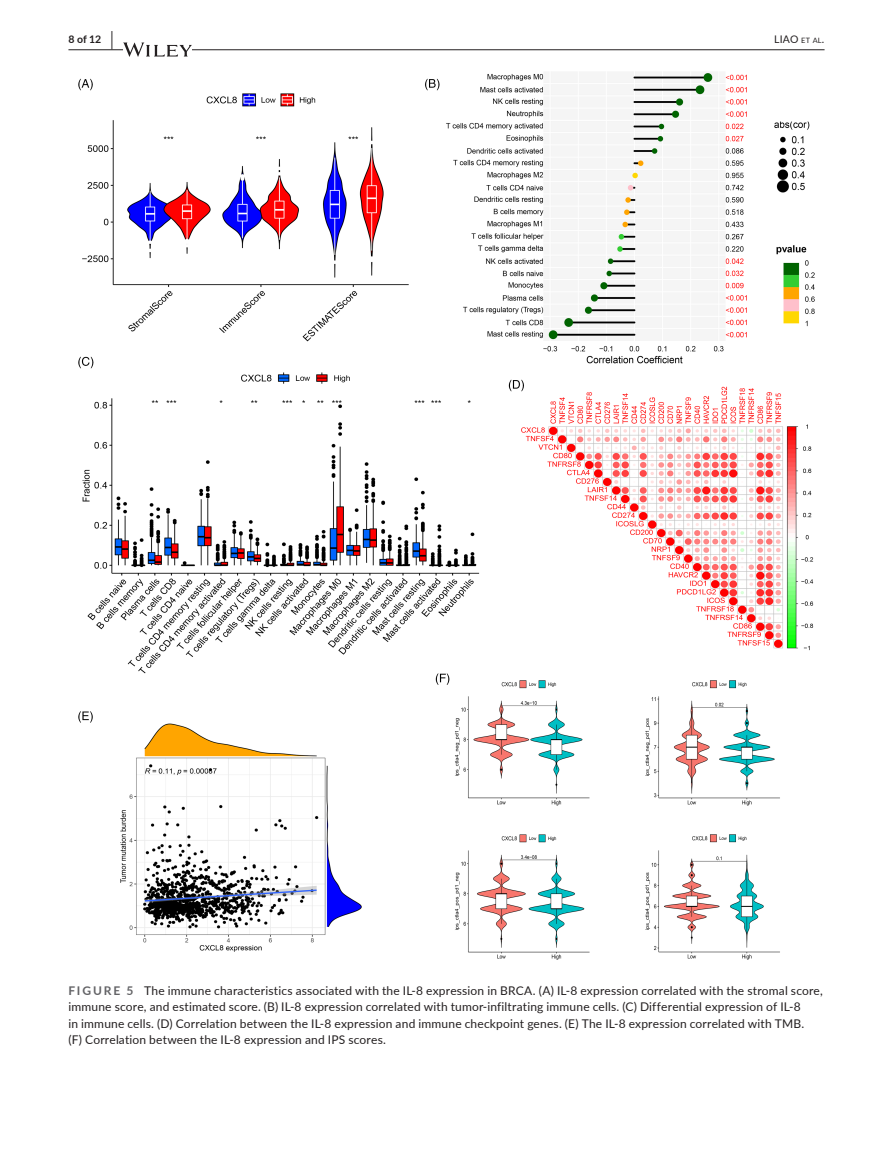
<style>
.page{position:relative;width:893px;height:1174px;background:#fff}
.page>*{position:absolute;margin:0;border:0;box-sizing:border-box;transform-origin:0 0}
.t1{font:12px/16.5px "Lato";letter-spacing:.015em;color:#231f20}
.t2{font:10.5px "Lato";color:#231f20}
.t3{font:700 10.5px "Lato";color:#231f20}
.s1{font-size:19.5px}
.s2{font-size:7.35px}
.s3{font-weight:700;color:#636366}
</style>
<div class="page">
<hr style="left:68px;top:49px;width:756px;height:1px;background:#231f20">
<svg style="left:123px;top:42px;width:69px;height:15px"></svg>
<img style="left:78px;top:72px;width:737px;height:888px">
<p class="t3" style="left:68px;top:31px;width:46px">8 of 12 <span class="s1">|</span></p>
<p class="t2" style="left:774px;top:31px;width:52px">LIAO <span class="s2">et al</span>.</p>
<p class="t1" style="left:68px;top:981px;width:756px"><span class="s3">FIGURE 5</span> The immune characteristics associated with the IL-8 expression in BRCA. (A) IL-8 expression correlated with the stromal score, immune score, and estimated score. (B) IL-8 expression correlated with tumor-infiltrating immune cells. (C) Differential expression of IL-8<br>in immune cells. (D) Correlation between the IL-8 expression and immune checkpoint genes. (E) The IL-8 expression correlated with TMB.<br>(F) Correlation between the IL-8 expression and IPS scores.</p>
</div>
